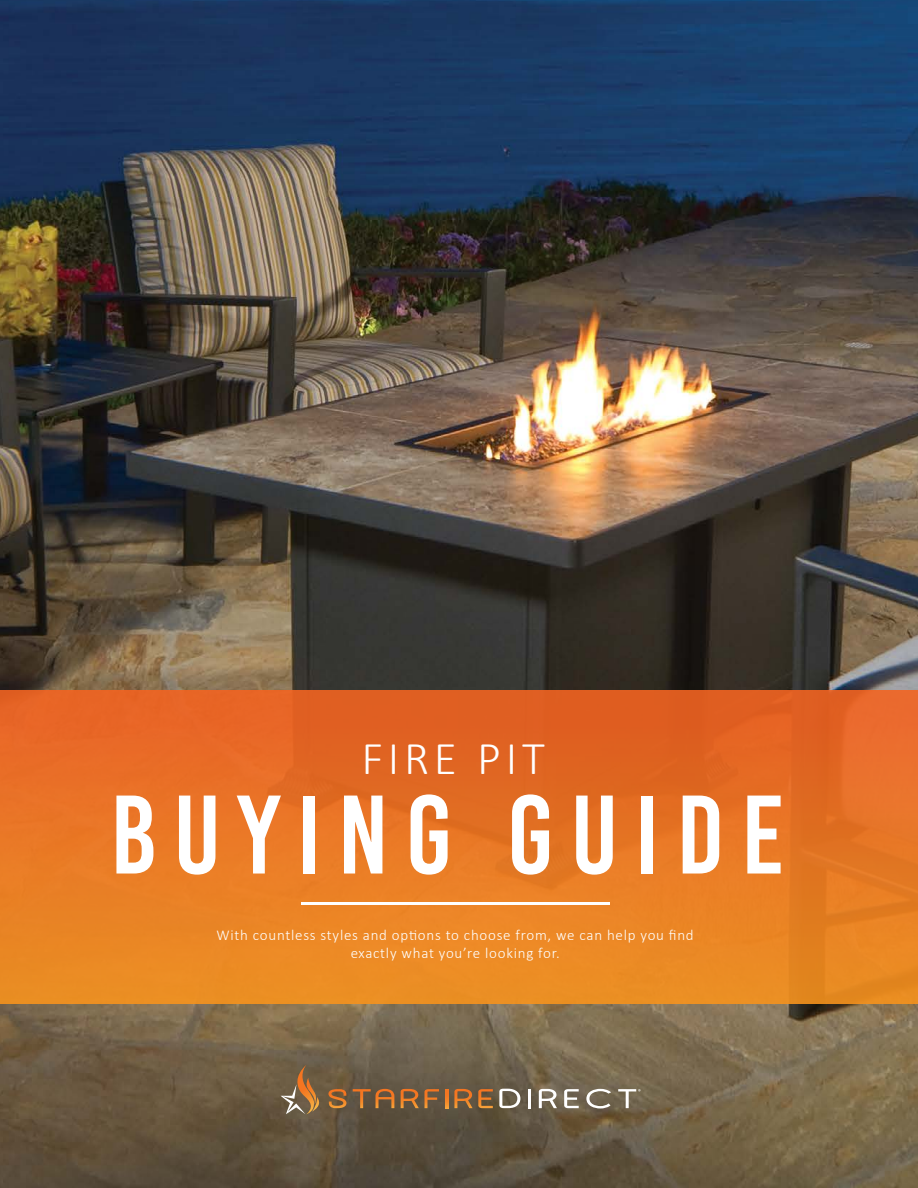
<style>
.page{position:relative;width:918px;height:1188px;background:#fff}
.page>*{position:absolute;margin:0;border:0;box-sizing:border-box;transform-origin:0 0}
.t1{font:111.3px "Bebas Kai";letter-spacing:.15em;color:#fff}
.t2{font:300 47.25px "Calibri";letter-spacing:.1em;color:#fff}
.t3{font:300 15px/18px "Calibri";letter-spacing:.05em;color:#fff;text-align:center}
</style>
<div class="page">
<img style="left:0;top:0;width:918px;height:1188px">
<div style="left:0;top:691px;width:918px;height:313px;background:linear-gradient(to bottom,#e25d24,#ec9125)"></div>
<hr style="left:301px;top:903px;width:309px;height:2px;background:#fff">
<svg style="left:499px;top:1089px;width:21px;height:19px"></svg>
<hr style="left:528px;top:1089px;width:3px;height:19px;background:#fff">
<svg style="left:539px;top:1089px;width:18px;height:19px"></svg>
<svg style="left:564px;top:1089px;width:15px;height:19px"></svg>
<svg style="left:586px;top:1089px;width:25px;height:19px"></svg>
<svg style="left:328px;top:1089px;width:18px;height:19px"></svg>
<svg style="left:353px;top:1089px;width:41px;height:19px"></svg>
<svg style="left:401px;top:1089px;width:18px;height:19px"></svg>
<svg style="left:425px;top:1089px;width:14px;height:19px"></svg>
<svg style="left:445px;top:1089px;width:3px;height:19px"></svg>
<svg style="left:454px;top:1089px;width:39px;height:19px"></svg>
<svg style="left:618px;top:1089px;width:23px;height:19px"></svg>
<svg style="left:281px;top:1065px;width:39px;height:49px;background:#8b6d4b"></svg>
<h2 class="t2" style="left:361px;top:729px;width:185px">FIRE PIT</h2>
<h1 class="t1" style="left:110px;top:775px;width:676px">BUYING GUIDE</h1>
<p class="t3" style="left:217px;top:926px;width:479px">With countless styles and options to choose from, we can help you find exactly what you’re looking for.</p>
</div>
